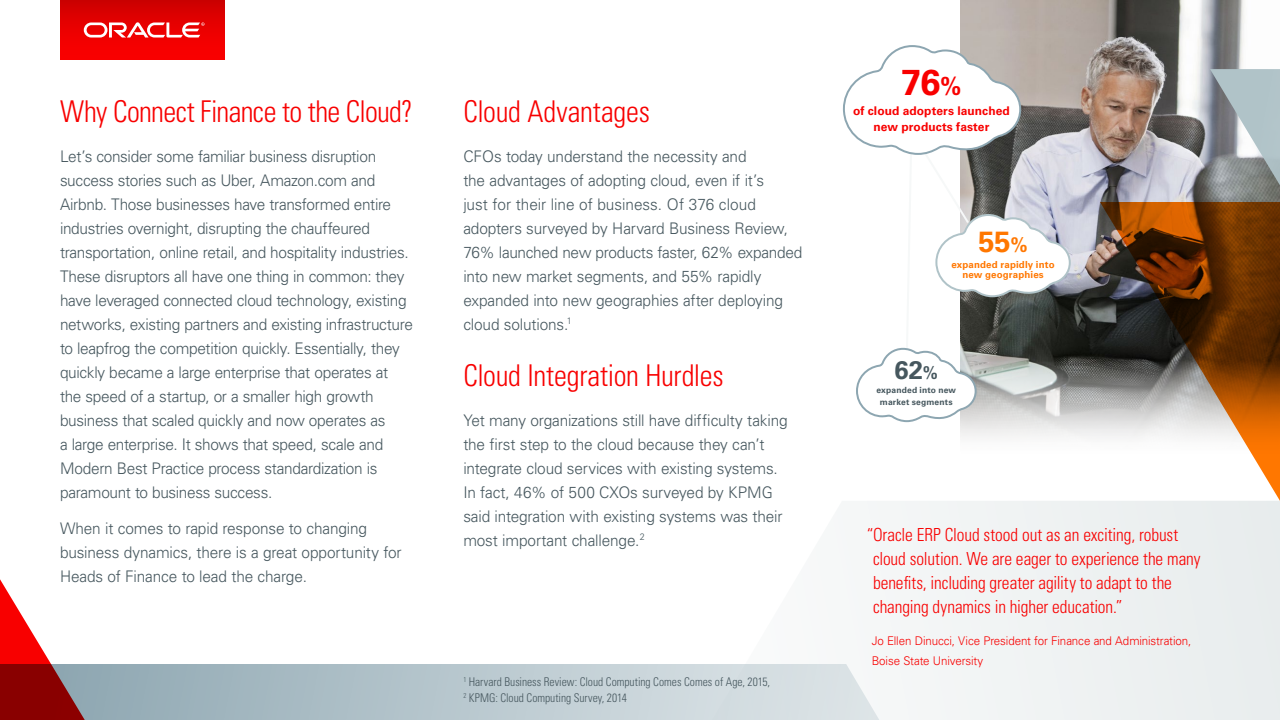
<style>
.page{position:relative;width:1280px;height:720px;background:#fff}
.page>*{position:absolute;margin:0;border:0;box-sizing:border-box;transform-origin:0 0}
.Intro_Grey_Heading{font:700 36px "Univers LT Std";color:#f80000}
.Body{font:300 condensed 30px "Univers LT Std";letter-spacing:-.015em;color:#f80000;scale:.96 1}
.Intro_Grey_Heading-2{font:700 29.2px "Univers LT Std";color:#f70}
.Intro_Grey_Heading-3{font:700 25.5px "Univers LT Std";color:#46575e}
.Body-2{font:300 condensed 18px/24px "Univers LT Std";letter-spacing:-.005em;color:#f80000;scale:.96 1}
.Body-3{font:300 16px/24px "Univers LT Std";letter-spacing:-.015em;color:#46575e;scale:.96 1}
.Body-4{font:300 condensed 12px "Univers LT Std";color:#46575e;scale:.96 1}
.Body-5{font:300 12px/20px "Univers LT Std";letter-spacing:-.01em;color:#f80000;scale:.96 1}
.Intro_Grey_Heading-4{font:700 12px "Univers LT Std";letter-spacing:.005em;color:#f80000}
.Intro_Grey_Heading-5{font:700 9.7px/9.7px "Univers LT Std";letter-spacing:.015em;color:#f70;text-align:center}
.Intro_Grey_Heading-6{font:700 8.5px/11.3px "Univers LT Std";letter-spacing:.02em;color:#46575e;text-align:center}
.s1{font-size:24px}
.s2{font-size:19.4px}
.s3{font-size:17px}
</style>
<div class="page">
<img style="left:960px;top:0;width:284px;height:438px">
<div style="left:867px;top:501px;width:233px;height:219px;background:#f1f4f4"></div>
<svg style="left:358px;top:664px;width:696px;height:56px"></svg>
<svg style="left:0;top:579px;width:358px;height:141px"></svg>
<svg style="left:1100px;top:202px;width:110px;height:518px"></svg>
<svg style="left:1210px;top:69px;width:70px;height:651px"></svg>
<svg style="left:843px;top:44px;width:229px;height:379px"></svg>
<div style="left:60px;top:0;width:164px;height:60px;background:linear-gradient(to bottom,#d00000,#fe0000)"></div>
<svg style="left:84px;top:22px;width:121px;height:16px"></svg>
<p class="Body" style="left:60px;top:93px;width:369px">Why Connect Finance to the Cloud?</p>
<p class="Body-3" style="left:60px;top:144px;width:369px">Let’s consider some familiar business disruption success stories such as Uber, Amazon.com and Airbnb. Those businesses have transformed entire industries overnight, disrupting the chauffeured transportation, online retail, and hospitality industries.<br>These disruptors all have one thing in common: they have leveraged connected cloud technology, existing networks, existing partners and existing infrastructure to leapfrog the competition quickly. Essentially, they quickly became a large enterprise that operates at the speed of a startup, or a smaller high growth business that scaled quickly and now operates as<br>a large enterprise. It shows that speed, scale and Modern Best Practice process standardization is paramount to business success.</p>
<p class="Body-3" style="left:60px;top:516px;width:357px">When it comes to rapid response to changing business dynamics, there is a great opportunity for<br>Heads of Finance to lead the charge.</p>
<p class="Body" style="left:463px;top:93px;width:196px">Cloud Advantages</p>
<p class="Body-3" style="left:463px;top:144px;width:355px">CFOs today understand the necessity and<br>the advantages of adopting cloud, even if it’s<br>just for their line of business. Of 376 cloud adopters surveyed by Harvard Business Review, 76% launched new products faster, 62% expanded into new market segments, and 55% rapidly expanded into new geographies after deploying cloud solutions.<sup>1</sup></p>
<p class="Body" style="left:463px;top:357px;width:273px">Cloud Integration Hurdles</p>
<p class="Body-3" style="left:463px;top:408px;width:339px">Yet many organizations still have difficulty taking the first step to the cloud because they can’t integrate cloud services with existing systems.<br>In fact, 46% of 500 CXOs surveyed by KPMG said integration with existing systems was their most important challenge.<sup>2</sup></p>
<p class="Body-4" style="left:463px;top:674px;width:321px"><sup>1</sup> Harvard Business Review: Cloud Computing Comes Comes of Age, 2015,</p>
<p class="Body-4" style="left:463px;top:690px;width:172px"><sup>2</sup> KPMG: Cloud Computing Survey, 2014</p>
<p class="Intro_Grey_Heading" style="left:901px;top:61px;width:62px">76<span class="s1">%</span></p>
<p class="Intro_Grey_Heading-4" style="left:853px;top:104px;width:158px">of cloud adopters launched</p>
<p class="Intro_Grey_Heading-4" style="left:873px;top:120px;width:117px">new products faster</p>
<p class="Intro_Grey_Heading-2" style="left:978px;top:224px;width:51px">55<span class="s2">%</span></p>
<p class="Intro_Grey_Heading-5" style="left:952px;top:260px;width:105px">expanded rapidly into new geographies</p>
<p class="Intro_Grey_Heading-3" style="left:895px;top:355px;width:45px">62<span class="s3">%</span></p>
<p class="Intro_Grey_Heading-6" style="left:876px;top:385px;width:81px">expanded into new market segments</p>
<p class="Body-2" style="left:873px;top:523px;width:343px;text-indent:-6px">“Oracle ERP Cloud stood out as an exciting, robust cloud solution. We are eager to experience the many benefits, including greater agility to adapt to the changing dynamics in higher education.”</p>
<p class="Body-5" style="left:872px;top:631px;width:334px">Jo Ellen Dinucci, Vice President for Finance and Administration,<br>Boise State University</p>
</div>
